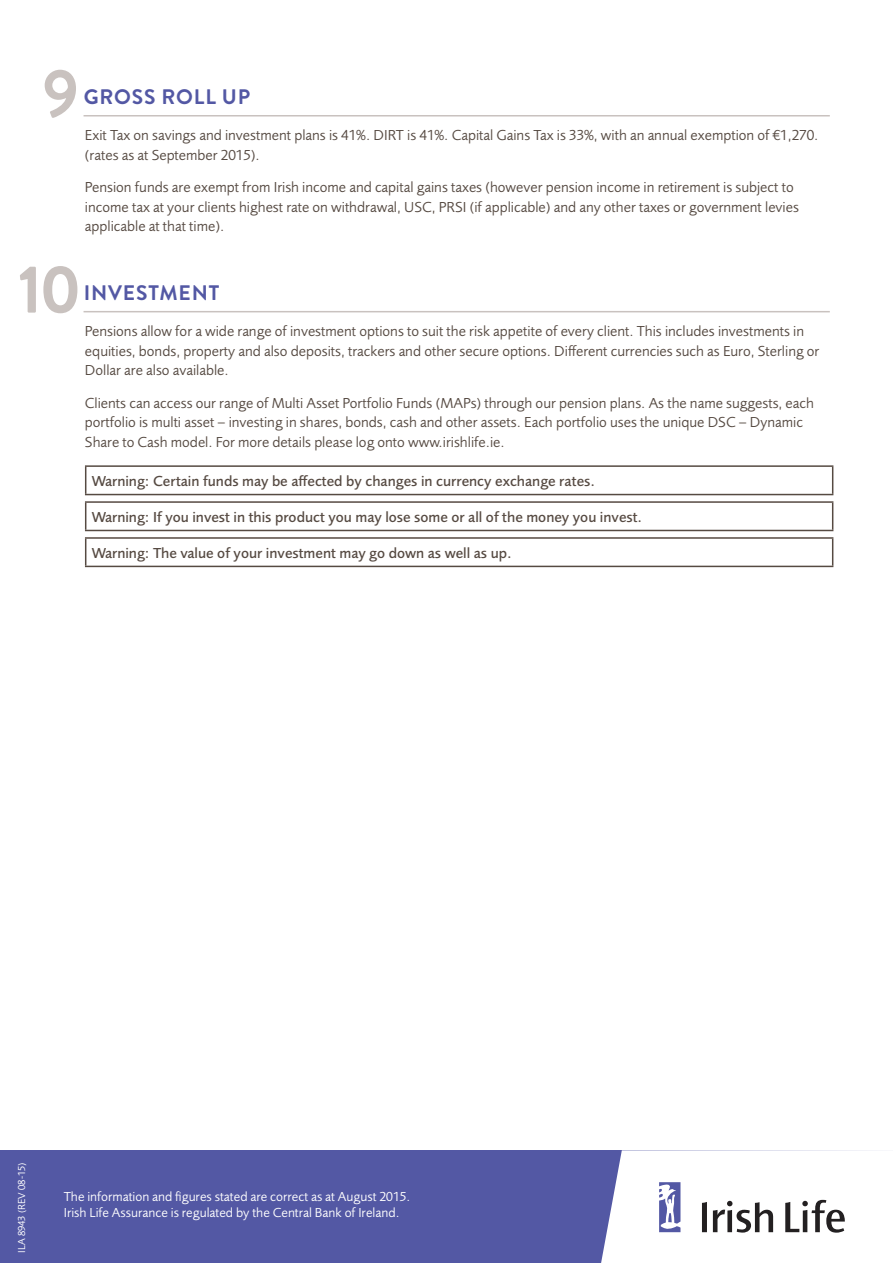
<style>
.page{position:relative;width:893px;height:1263px;background:#fff}
.page>*{position:absolute;margin:0;border:0;box-sizing:border-box;transform-origin:0 0}
.t1{font:700 67.5px "Brandon Grotesque";color:#c9c2bf}
.t2{font:700 21px "Brandon Grotesque";letter-spacing:.04em;color:#5358a4}
.t3{font:15px/19.5px "Foundry Sans";color:#564a42}
.t4{font:500 15px "Foundry Sans";color:#564a42}
.t5{font:13.5px/16.2px "Foundry Sans";color:#fff}
.t6{font:10.5px "Foundry Sans";color:#fff}
</style>
<div class="page">
<hr style="left:84px;top:115px;width:746px;height:1px;background:#c9c2bf">
<hr style="left:84px;top:311px;width:746px;height:1px;background:#c9c2bf">
<hr style="left:85px;top:465px;width:748px;height:2px;background:#564a42">
<svg style="left:85px;top:467px;width:1px;height:27px"></svg>
<svg style="left:832px;top:467px;width:1px;height:27px"></svg>
<hr style="left:85px;top:494px;width:748px;height:1px;background:#564a42">
<hr style="left:85px;top:501px;width:748px;height:2px;background:#564a42">
<svg style="left:85px;top:503px;width:1px;height:27px"></svg>
<svg style="left:832px;top:503px;width:1px;height:27px"></svg>
<hr style="left:85px;top:530px;width:748px;height:1px;background:#564a42">
<hr style="left:85px;top:537px;width:748px;height:2px;background:#564a42">
<svg style="left:85px;top:539px;width:1px;height:27px"></svg>
<svg style="left:832px;top:539px;width:1px;height:27px"></svg>
<hr style="left:85px;top:566px;width:748px;height:1px;background:#564a42">
<div style="left:0;top:1151px;width:893px;height:112px;background:#5358a4"></div>
<svg style="left:601px;top:1150px;width:292px;height:113px;background:#eaeaef"></svg>
<h1 class="t1" style="left:43px;top:46px;width:38px">9</h1>
<h2 class="t2" style="left:84px;top:82px;width:168px">GROSS ROLL UP</h2>
<p class="t3" style="left:85px;top:126px;width:735px">Exit Tax on savings and investment plans is 41%. DIRT is 41%. Capital Gains Tax is 33%, with an annual exemption of €1,270. (rates as at September 2015).</p>
<p class="t3" style="left:85px;top:178px;width:715px">Pension funds are exempt from Irish income and capital gains taxes (however pension income in retirement is subject to income tax at your clients highest rate on withdrawal, USC, PRSI (if applicable) and any other taxes or government levies applicable at that time).</p>
<h1 class="t1" style="left:18px;top:242px;width:65px">10</h1>
<h2 class="t2" style="left:84px;top:278px;width:137px">INVESTMENT</h2>
<p class="t3" style="left:85px;top:322px;width:736px">Pensions allow for a wide range of investment options to suit the risk appetite of every client. This includes investments in equities, bonds, property and also deposits, trackers and other secure options. Different currencies such as Euro, Sterling or<br>Dollar are also available.</p>
<p class="t3" style="left:85px;top:393px;width:731px">Clients can access our range of Multi Asset Portfolio Funds (MAPs) through our pension plans. As the name suggests, each portfolio is multi asset – investing in shares, bonds, cash and other assets. Each portfolio uses the unique DSC – Dynamic<br>Share to Cash model. For more details please log onto www.irishlife.ie.</p>
<p class="t4" style="left:92px;top:473px;width:505px">Warning: Certain funds may be affected by changes in currency exchange rates.</p>
<p class="t4" style="left:92px;top:509px;width:552px">Warning: If you invest in this product you may lose some or all of the money you invest.</p>
<p class="t4" style="left:92px;top:544px;width:422px">Warning: The value of your investment may go down as well as up.</p>
<p class="t6" style="left:16px;top:1253px;width:92px;rotate:-90deg">ILA 8943 (REV 08-15)</p>
<p class="t5" style="left:64px;top:1188px;width:348px">The information and figures stated are correct as at August 2015.<br>Irish Life Assurance is regulated by the Central Bank of Ireland.</p>
</div>
